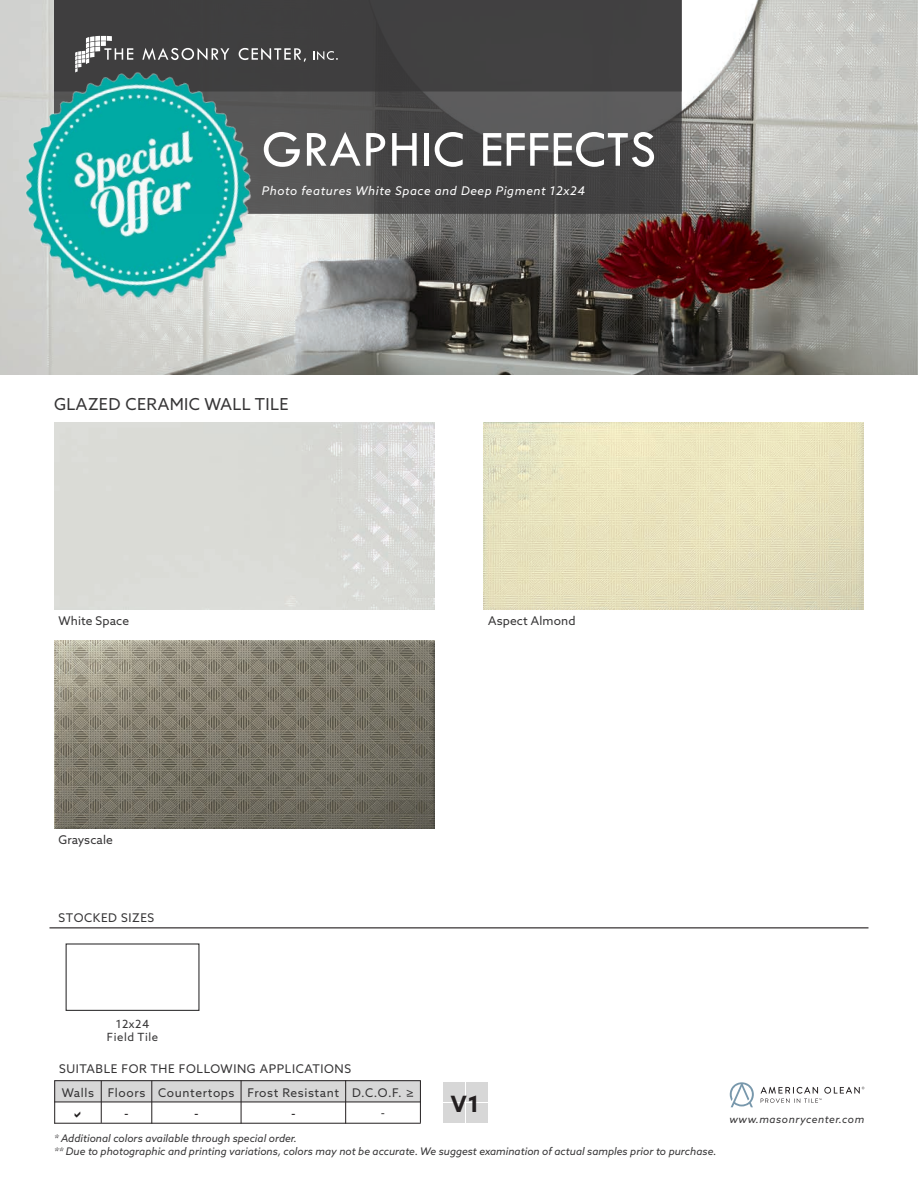
<style>
.page{position:relative;width:918px;height:1188px;background:#fff}
.page>*{position:absolute;margin:0;border:0;box-sizing:border-box;transform-origin:0 0}
.t1{font:52.5px "Tw Cen";letter-spacing:.01em;color:#fff}
.t2{font:700 22.5px "Azo Sans";color:#231f20}
.t3{font:16.5px "Azo Sans";letter-spacing:.025em;color:#363536}
.t4{font:13.05px "Azo Sans";color:#231f20}
.t5{font:12px "Azo Sans";letter-spacing:.05em;color:#363536}
.t6{font:italic 12px "Azo Sans";letter-spacing:.05em;color:#fff}
.t7{font:12px "Azo Sans";letter-spacing:.01em;color:#363536}
.t8{font:11.25px "Azo Sans";letter-spacing:.05em;color:#363536}
.t9{font:italic 10.5px "Azo Sans";color:#363536}
.t10{font:italic 10.5px "Azo Sans";letter-spacing:.05em;color:#363536}
</style>
<div class="page">
<img style="left:0;top:0;width:917px;height:374px">
<svg style="left:288px;top:92px;width:394px;height:122px;background:#4d4c4d"></svg>
<div style="left:54px;top:422px;width:380px;height:188px;background:#dadbd6"></div>
<img style="left:54px;top:640px;width:380px;height:188px">
<img style="left:484px;top:422px;width:380px;height:188px">
<div style="left:54px;top:0;width:628px;height:92px;background:#414041"></div>
<svg style="left:75px;top:36px;width:58px;height:1px"></svg>
<svg style="left:288px;top:48px;width:18px;height:14px"></svg>
<svg style="left:313px;top:51px;width:25px;height:9px"></svg>
<div style="left:54px;top:1080px;width:367px;height:22px;background:linear-gradient(to right,#d6d6d6,#d6d6d6)"></div>
<hr style="left:54px;top:1080px;width:367px;height:1px;background:#231f20">
<hr style="left:54px;top:1102px;width:367px;height:1px;background:#231f20">
<hr style="left:54px;top:1123px;width:367px;height:1px;background:#231f20">
<hr style="left:101px;top:1081px;width:1px;height:42px;background:#231f20">
<hr style="left:151px;top:1081px;width:1px;height:43px;background:#231f20">
<hr style="left:241px;top:1080px;width:1px;height:44px;background:#231f20">
<hr style="left:345px;top:1080px;width:1px;height:44px;background:#231f20">
<hr style="left:420px;top:1081px;width:1px;height:42px;background:#231f20">
<hr style="left:54px;top:1081px;width:1px;height:43px;background:#231f20">
<svg style="left:730px;top:1082px;width:24px;height:25px"></svg>
<svg style="left:761px;top:1087px;width:103px;height:16px"></svg>
<div style="left:443px;top:1083px;width:21px;height:19px;background:#d7d7d7"></div>
<div style="left:443px;top:1104px;width:21px;height:19px;background:#d7d7d7"></div>
<div style="left:467px;top:1083px;width:21px;height:19px;background:#d7d7d7"></div>
<div style="left:467px;top:1104px;width:21px;height:19px;background:#d7d7d7"></div>
<div style="left:66px;top:943px;width:134px;height:68px;border:1px solid #363536"></div>
<hr style="left:50px;top:927px;width:818px;height:1px;background:#231f20">
<img style="left:0;top:37px;width:288px;height:299px">
<p class="t1" style="left:262px;top:118px;width:396px">GRAPHIC EFFECTS</p>
<p class="t6" style="left:262px;top:182px;width:325px">Photo features White Space and Deep Pigment 12x24</p>
<p class="t3" style="left:54px;top:393px;width:236px">GLAZED CERAMIC WALL TILE</p>
<p class="t7" style="left:58px;top:613px;width:72px">White Space</p>
<p class="t7" style="left:488px;top:613px;width:89px">Aspect Almond</p>
<p class="t7" style="left:58px;top:831px;width:56px">Grayscale</p>
<p class="t5" style="left:58px;top:910px;width:97px">STOCKED SIZES</p>
<p class="t8" style="left:116px;top:1017px;width:35px">12x24</p>
<p class="t8" style="left:107px;top:1030px;width:53px">Field Tile</p>
<p class="t5" style="left:59px;top:1061px;width:294px">SUITABLE FOR THE FOLLOWING APPLICATIONS</p>
<p class="t5" style="left:62px;top:1085px;width:34px">Walls</p>
<p class="t5" style="left:108px;top:1085px;width:39px">Floors</p>
<p class="t5" style="left:158px;top:1085px;width:78px">Countertops</p>
<p class="t5" style="left:248px;top:1085px;width:93px">Frost Resistant</p>
<p class="t4" style="left:124px;top:1104px;width:6px">-</p>
<p class="t4" style="left:194px;top:1104px;width:6px">-</p>
<p class="t4" style="left:291px;top:1104px;width:6px">-</p>
<p class="t5" style="left:381px;top:1105px;width:6px">-</p>
<p class="t5" style="left:352px;top:1085px;width:63px">D.C.O.F. &gt;</p>
<p class="t2" style="left:451px;top:1089px;width:30px">V1</p>
<p class="t9" style="left:54px;top:1132px;width:245px">* Additional colors available through special order.</p>
<p class="t9" style="left:54px;top:1144px;width:664px">** Due to photographic and printing variations, colors may not be accurate. We suggest examination of actual samples prior to purchase.</p>
<p class="t10" style="left:730px;top:1112px;width:136px">www.masonrycenter.com</p>
</div>
